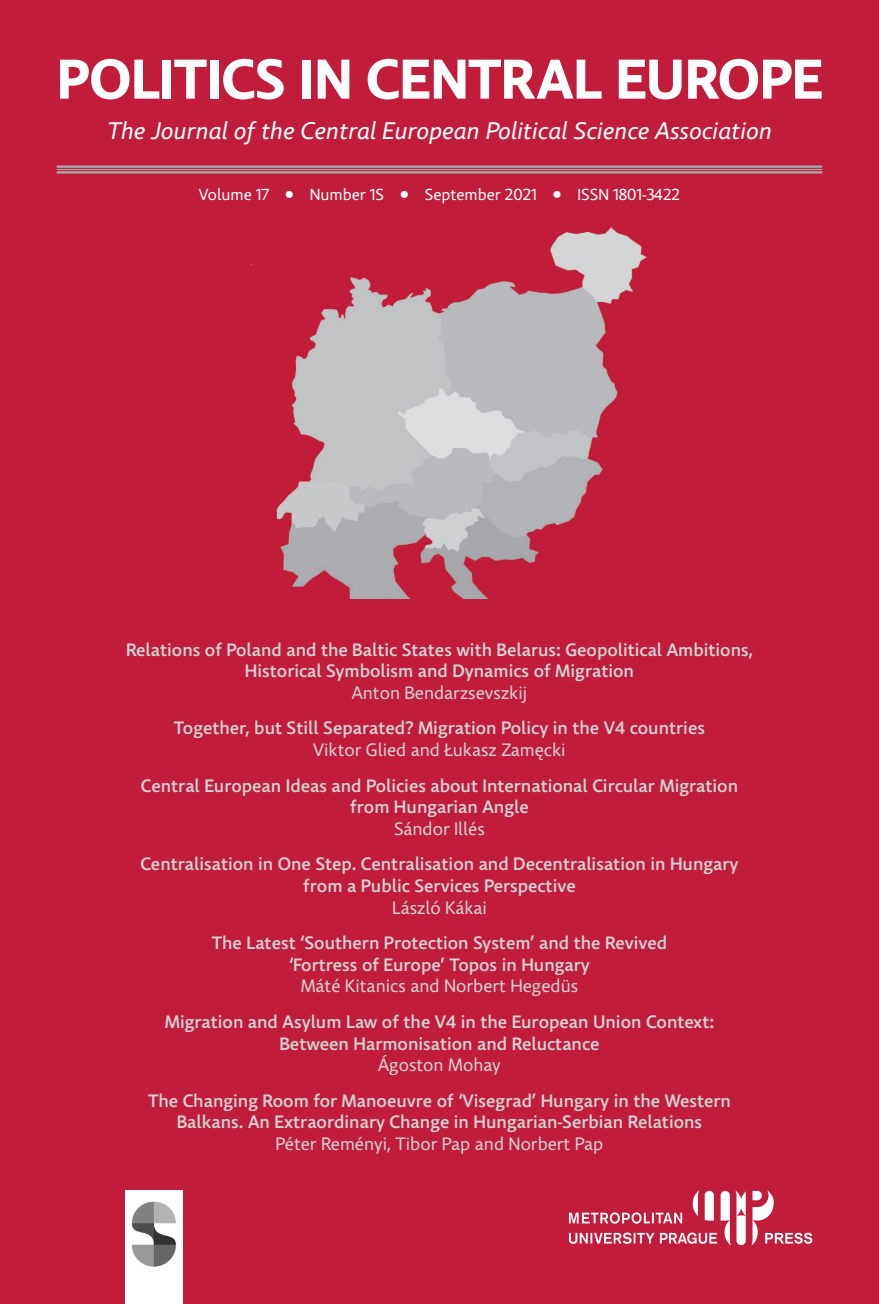
<style>
.page{position:relative;width:879px;height:1304px;background:#c11c39}
.page>*{position:absolute;margin:0;border:0;box-sizing:border-box;transform-origin:0 0}
.t1{font:700 56px "Comenia Sans";letter-spacing:-.005em;color:#fff}
.t2{font:italic 24px "Comenia Sans";color:#fff}
.t3{font:500 18px/21.6px "Comenia Sans";color:#d1d2d4;text-align:center}
.t4{font:18px "Comenia Sans";color:#d1d2d4}
.t5{font:16px "Comenia Sans";color:#fff}
</style>
<div class="page">
<img style="left:249px;top:227px;width:398px;height:371px">
<hr style="left:57px;top:166px;width:765px;height:2px;background:#a8a9ad">
<hr style="left:57px;top:169px;width:765px;height:1px;background:#a8a9ad">
<hr style="left:57px;top:171px;width:765px;height:3px;background:#a8a9ad">
<img style="left:569px;top:1191px;width:243px;height:54px">
<div style="left:125px;top:1191px;width:57px;height:113px;background:#fff"></div>
<img style="left:131px;top:1201px;width:46px;height:66px">
<h1 class="t1" style="left:57px;top:43px;width:767px">POLITICS IN CENTRAL EUROPE</h1>
<h2 class="t2" style="left:107px;top:115px;width:666px">The Journal of the Central European Political Science Association</h2>
<p class="t5" style="left:199px;top:185px;width:483px">Volume 17 • Number 1S • September 2021 • ISSN 1801-3422</p>
<p class="t3" style="left:126px;top:639px;width:628px">Relations of Poland and the Baltic States with Belarus: Geopolitical Ambitions,<br>Historical Symbolism and Dynamics of Migration</p>
<p class="t4" style="left:352px;top:681px;width:178px">Anton Bendarzsevszkij</p>
<p class="t3" style="left:174px;top:718px;width:532px">Together, but Still Separated? Migration Policy in the V4 countries</p>
<p class="t4" style="left:313px;top:738px;width:254px">Viktor Glied and Łukasz Zamęcki</p>
<p class="t3" style="left:141px;top:775px;width:599px">Central European Ideas and Policies about International Circular Migration from Hungarian Angle</p>
<p class="t4" style="left:394px;top:817px;width:92px">Sándor Illés</p>
<p class="t3" style="left:140px;top:854px;width:600px">Centralisation in One Step. Centralisation and Decentralisation in Hungary from a Public Services Perspective</p>
<p class="t4" style="left:392px;top:896px;width:96px">László Kákai</p>
<p class="t3" style="left:212px;top:933px;width:457px">The Latest ‘Southern Protection System’ and the Revived ‘Fortress of Europe’ Topos in Hungary</p>
<p class="t4" style="left:301px;top:975px;width:279px">Máté Kitanics and Norbert Hegedüs</p>
<p class="t3" style="left:165px;top:1011px;width:551px">Migration and Asylum Law of the V4 in the European Union Context:<br>Between Harmonisation and Reluctance</p>
<p class="t4" style="left:378px;top:1053px;width:124px">Ágoston Mohay</p>
<p class="t3" style="left:148px;top:1090px;width:584px">The Changing Room for Manoeuvre of ‘Visegrad’ Hungary in the Western<br>Balkans. An Extraordinary Change in Hungarian-Serbian Relations</p>
<p class="t4" style="left:276px;top:1132px;width:329px">Péter Reményi, Tibor Pap and Norbert Pap</p>
</div>
